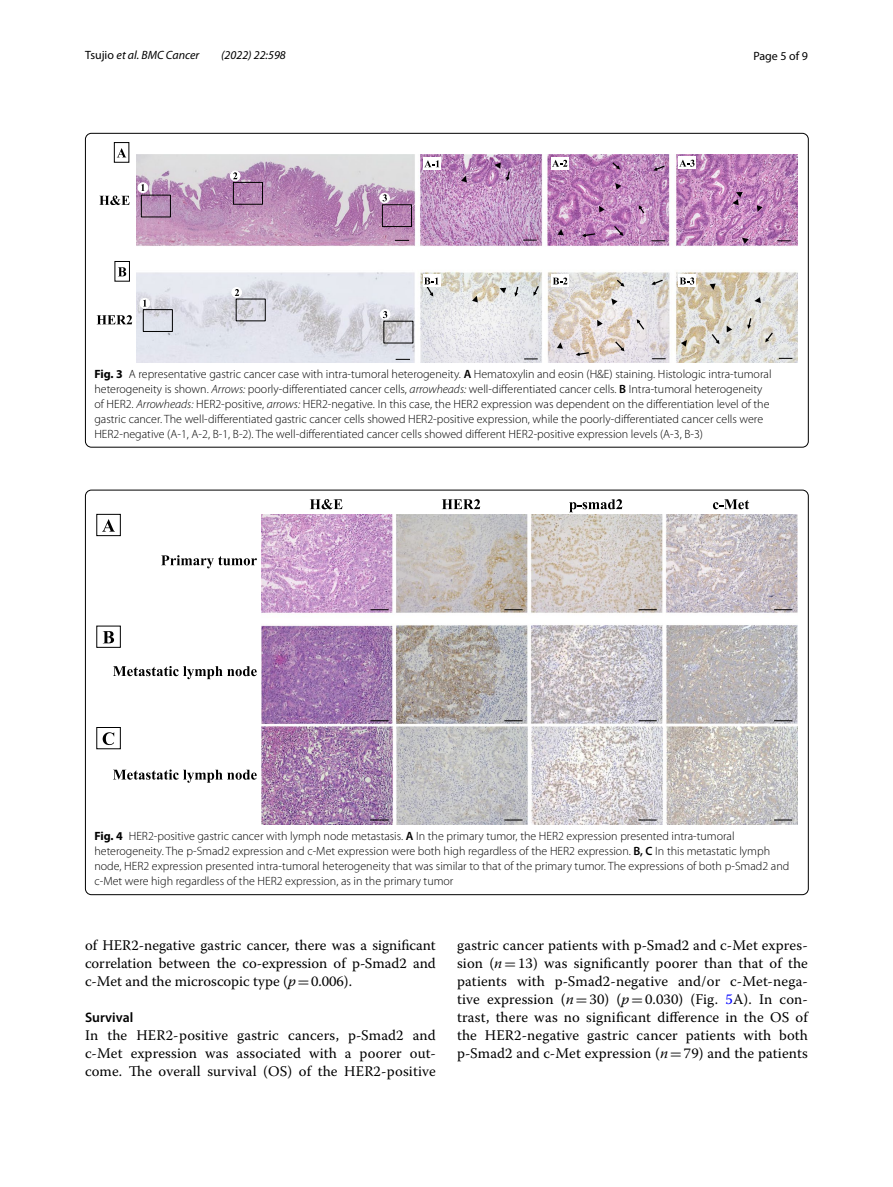
<style>
.page{position:relative;width:893px;height:1187px;background:#fff}
.page>*{position:absolute;margin:0;border:0;box-sizing:border-box;transform-origin:0 0}
.t1{font:14.7px/18px "Warnock Pro";letter-spacing:.01em;color:#000;text-align:justify}
.t2{font:600 13.8px "Myriad Pro";color:#000}
.t3{font:300 12px/15px "Myriad Pro";color:#000}
.t4{font:italic 12px "Myriad Pro";color:#000}
.t5{font:12px "Myriad Pro";color:#000}
.s1{font-style:normal}
.s2{font-weight:700}
.s3{font-weight:600}
.s4{font-style:italic}
.s5{font-family:"MTSY"}
.s6{color:#00f}
</style>
<div class="page">
<img style="left:136px;top:155px;width:661px;height:208px">
<div style="left:138px;top:183px;width:10px;height:9px;background:#fff;border-radius:50%"></div>
<div style="left:138px;top:182px;width:10px;height:11px;border:1px solid #fff;border-radius:50%"></div>
<div style="left:114px;top:142px;width:15px;height:20px;border:1px solid #000"></div>
<svg style="left:117px;top:148px;width:9px;height:9px"></svg>
<div style="left:115px;top:261px;width:15px;height:20px;background:#fff;border:1px solid #000"></div>
<svg style="left:118px;top:267px;width:8px;height:9px"></svg>
<svg style="left:99px;top:195px;width:31px;height:10px"></svg>
<svg style="left:97px;top:315px;width:35px;height:9px"></svg>
<svg style="left:765px;top:332px;width:8px;height:10px"></svg>
<svg style="left:747px;top:318px;width:4px;height:11px"></svg>
<svg style="left:712px;top:334px;width:7px;height:10px"></svg>
<svg style="left:533px;top:286px;width:6px;height:10px"></svg>
<svg style="left:514px;top:287px;width:4px;height:9px"></svg>
<svg style="left:558px;top:229px;width:6px;height:6px"></svg>
<svg style="left:500px;top:288px;width:6px;height:5px"></svg>
<svg style="left:472px;top:296px;width:6px;height:6px"></svg>
<svg style="left:494px;top:162px;width:16px;height:19px"></svg>
<svg style="left:461px;top:176px;width:6px;height:6px"></svg>
<svg style="left:742px;top:238px;width:7px;height:6px"></svg>
<svg style="left:757px;top:205px;width:5px;height:7px"></svg>
<svg style="left:732px;top:192px;width:11px;height:13px"></svg>
<svg style="left:681px;top:340px;width:6px;height:6px"></svg>
<svg style="left:710px;top:283px;width:6px;height:7px"></svg>
<svg style="left:727px;top:325px;width:5px;height:7px"></svg>
<svg style="left:754px;top:297px;width:7px;height:6px"></svg>
<svg style="left:395px;top:240px;width:14px;height:1px"></svg>
<svg style="left:779px;top:358px;width:13px;height:1px"></svg>
<svg style="left:777px;top:240px;width:14px;height:1px"></svg>
<svg style="left:524px;top:358px;width:14px;height:1px"></svg>
<svg style="left:523px;top:240px;width:14px;height:1px"></svg>
<svg style="left:396px;top:359px;width:14px;height:1px"></svg>
<div style="left:230px;top:171px;width:10px;height:10px;border:1px solid #fff;border-radius:50%"></div>
<svg style="left:141px;top:172px;width:271px;height:55px;background:#ba94b8"></svg>
<div style="left:424px;top:157px;width:17px;height:13px;background:#fff"></div>
<svg style="left:424px;top:160px;width:15px;height:7px"></svg>
<div style="left:140px;top:298px;width:10px;height:10px;background:#fff;border-radius:50%"></div>
<div style="left:140px;top:298px;width:10px;height:10px;border:1px solid #fff;border-radius:50%"></div>
<div style="left:232px;top:287px;width:10px;height:10px;border:1px solid #fff;border-radius:50%"></div>
<svg style="left:143px;top:289px;width:271px;height:54px;background:#d6d7de"></svg>
<svg style="left:678px;top:157px;width:18px;height:12px"></svg>
<svg style="left:679px;top:160px;width:15px;height:7px"></svg>
<div style="left:551px;top:157px;width:17px;height:12px;background:#fff"></div>
<svg style="left:552px;top:160px;width:15px;height:7px"></svg>
<div style="left:423px;top:274px;width:17px;height:13px;background:#fff"></div>
<svg style="left:424px;top:277px;width:14px;height:19px"></svg>
<svg style="left:678px;top:274px;width:18px;height:13px"></svg>
<svg style="left:680px;top:277px;width:14px;height:7px"></svg>
<svg style="left:552px;top:274px;width:17px;height:13px"></svg>
<svg style="left:553px;top:277px;width:14px;height:7px"></svg>
<svg style="left:615px;top:183px;width:6px;height:7px"></svg>
<svg style="left:599px;top:206px;width:6px;height:6px"></svg>
<svg style="left:612px;top:162px;width:8px;height:7px"></svg>
<svg style="left:653px;top:165px;width:12px;height:6px"></svg>
<svg style="left:639px;top:205px;width:5px;height:8px"></svg>
<svg style="left:582px;top:233px;width:13px;height:4px"></svg>
<svg style="left:614px;top:226px;width:9px;height:10px"></svg>
<svg style="left:557px;top:342px;width:6px;height:7px"></svg>
<svg style="left:611px;top:298px;width:6px;height:7px"></svg>
<svg style="left:597px;top:320px;width:6px;height:6px"></svg>
<svg style="left:617px;top:280px;width:8px;height:7px"></svg>
<svg style="left:651px;top:279px;width:12px;height:6px"></svg>
<svg style="left:637px;top:319px;width:7px;height:10px"></svg>
<svg style="left:576px;top:352px;width:13px;height:4px"></svg>
<svg style="left:615px;top:341px;width:10px;height:10px"></svg>
<svg style="left:652px;top:358px;width:14px;height:1px"></svg>
<svg style="left:651px;top:240px;width:14px;height:1px"></svg>
<img style="left:262px;top:514px;width:535px;height:310px">
<div style="left:97px;top:514px;width:24px;height:22px;border:1px solid #000"></div>
<svg style="left:103px;top:519px;width:11px;height:12px"></svg>
<svg style="left:103px;top:631px;width:11px;height:12px"></svg>
<div style="left:97px;top:727px;width:24px;height:22px;border:1px solid #000"></div>
<svg style="left:103px;top:732px;width:11px;height:13px"></svg>
<svg style="left:310px;top:499px;width:32px;height:10px"></svg>
<svg style="left:442px;top:499px;width:38px;height:10px"></svg>
<svg style="left:569px;top:499px;width:53px;height:13px"></svg>
<svg style="left:713px;top:499px;width:36px;height:10px"></svg>
<svg style="left:161px;top:555px;width:96px;height:13px"></svg>
<svg style="left:113px;top:666px;width:144px;height:13px"></svg>
<svg style="left:113px;top:769px;width:144px;height:13px"></svg>
<svg style="left:774px;top:609px;width:18px;height:1px"></svg>
<svg style="left:638px;top:609px;width:19px;height:1px"></svg>
<svg style="left:504px;top:609px;width:19px;height:1px"></svg>
<svg style="left:370px;top:609px;width:19px;height:1px"></svg>
<svg style="left:774px;top:720px;width:18px;height:1px"></svg>
<svg style="left:639px;top:720px;width:18px;height:1px"></svg>
<svg style="left:504px;top:720px;width:19px;height:1px"></svg>
<svg style="left:370px;top:720px;width:19px;height:1px"></svg>
<svg style="left:774px;top:819px;width:18px;height:1px"></svg>
<svg style="left:638px;top:819px;width:19px;height:1px"></svg>
<svg style="left:504px;top:819px;width:19px;height:1px"></svg>
<svg style="left:370px;top:819px;width:19px;height:1px"></svg>
<p class="t4" style="left:85px;top:48px;width:116px"><span class="s1">Tsujio</span> et al. BMC Cancer</p>
<p class="t4" style="left:221px;top:48px;width:66px">(2022) 22:598</p>
<p class="t5" style="left:753px;top:48px;width:56px">Page 5 of 9</p>
<p class="t3" style="left:94px;top:367px;width:679px"><span class="s2">Fig. 3</span> A representative gastric cancer case with intra-tumoral heterogeneity. <span class="s3">A</span> Hematoxylin and eosin (H&amp;E) staining. Histologic intra-tumoral heterogeneity is shown. <span class="s4">Arrows:</span> poorly-differentiated cancer cells, <span class="s4">arrowheads:</span> well-differentiated cancer cells. <span class="s3">B</span> Intra-tumoral heterogeneity of HER2. <span class="s4">Arrowheads:</span> HER2-positive, <span class="s4">arrows:</span> HER2-negative. In this case, the HER2 expression was dependent on the differentiation level of the gastric cancer. The well-differentiated gastric cancer cells showed HER2-positive expression, while the poorly-differentiated cancer cells were HER2-negative (A-1, A-2, B-1, B-2). The well-differentiated cancer cells showed different HER2-positive expression levels (A-3, B-3)</p>
<p class="t3" style="left:94px;top:828px;width:696px"><span class="s2">Fig. 4</span> HER2-positive gastric cancer with lymph node metastasis. <span class="s3">A</span> In the primary tumor, the HER2 expression presented intra-tumoral heterogeneity. The p-Smad2 expression and c-Met expression were both high regardless of the HER2 expression. <span class="s3">B, C</span> In this metastatic lymph node, HER2 expression presented intra-tumoral heterogeneity that was similar to that of the primary tumor. The expressions of both p-Smad2 and c-Met were high regardless of the HER2 expression, as in the primary tumor</p>
<p class="t1" style="left:85px;top:935px;width:352px">of HER2-negative gastric cancer, there was a significant correlation between the co-expression of p-Smad2 and c-Met and the microscopic type (<span class="s4">p</span><span class="s5">=</span>0.006).</p>
<p class="t2" style="left:85px;top:1008px;width:50px">Survival</p>
<p class="t1" style="left:85px;top:1025px;width:352px">In the HER2-positive gastric cancers, p-Smad2 and c-Met expression was associated with a poorer out&shy;come. The overall survival (OS) of the HER2-positive</p>
<p class="t1" style="left:457px;top:935px;width:352px">gastric cancer patients with p-Smad2 and c-Met expres&shy;sion (<span class="s4">n</span><span class="s5">=</span>13) was significantly poorer than that of the patients with p-Smad2-negative and/or c-Met-nega&shy;tive expression (<span class="s4">n</span><span class="s5">=</span>30) (<span class="s4">p</span><span class="s5">=</span>0.030) (Fig. <span class="s6">5</span>A). In con&shy;trast, there was no significant difference in the OS of the HER2-negative gastric cancer patients with both p-Smad2 and c-Met expression (<span class="s4">n</span><span class="s5">=</span>79) and the patients</p>
</div>
